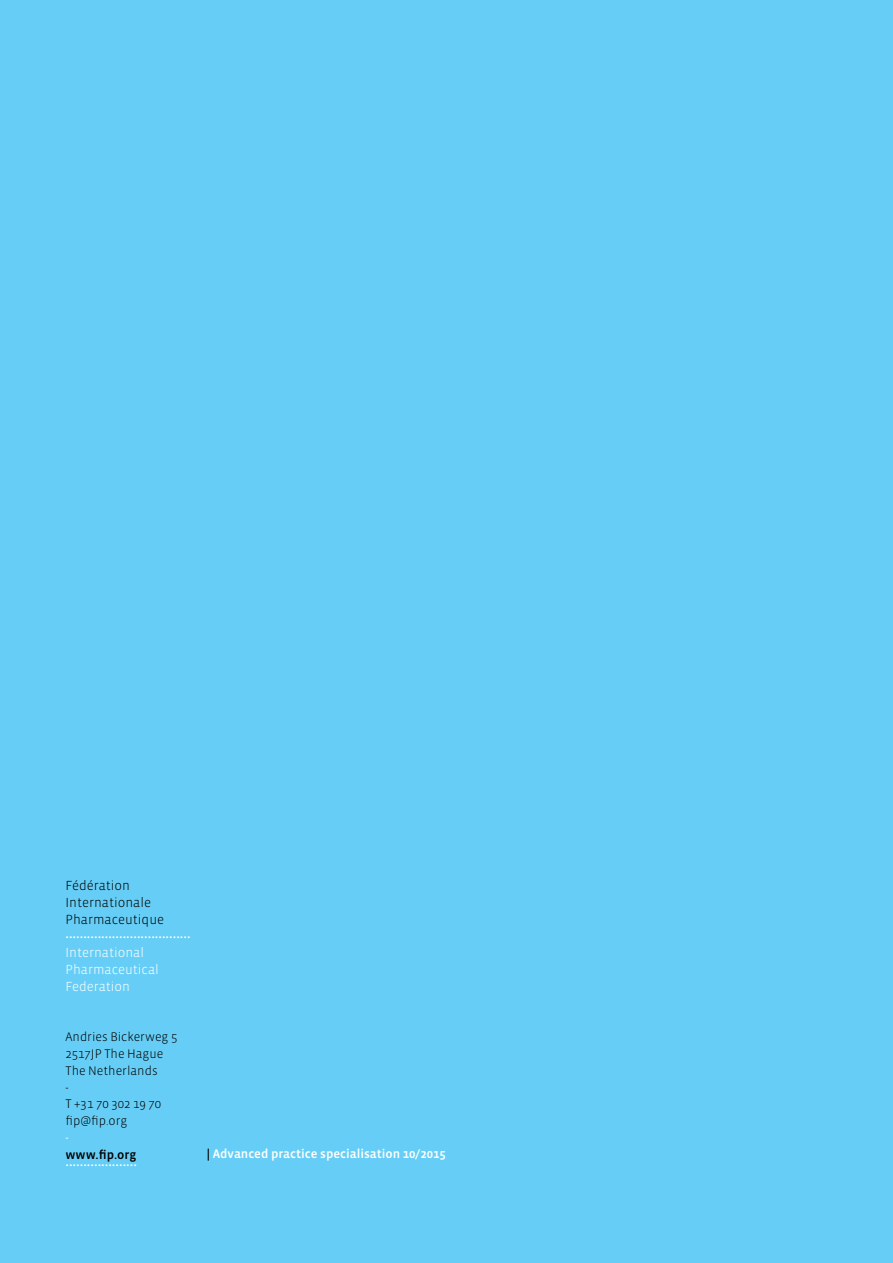
<style>
.page{position:relative;width:893px;height:1263px;background:#66cef6}
.page>*{position:absolute;margin:0;border:0;box-sizing:border-box;transform-origin:0 0}
.t1{font:500 14.25px "Vista Sans OT";color:#fff}
.t2{font:300 13.5px/16.8px "Vista Sans OT";color:#000}
.t3{font:300 13.5px/16.8px "Vista Sans OT";color:#fff}
.t4{font:300 12.75px/16.8px "Vista Sans OT";color:#000}
.t5{font:500 12.75px "Vista Sans OT";color:#fff}
.t6{font:500 12.75px "Vista Sans OT";color:#000}
.t7{font:12.75px "Vista Sans OT";color:#fff}
.s1{color:#000}
</style>
<div class="page">
<p class="t2" style="left:65px;top:877px;width:100px">Fédération<br>Internationale<br>Pharmaceutique</p>
<p class="t3" style="left:65px;top:944px;width:95px">International<br>Pharmaceutical<br>Federation</p>
<p class="t1" style="left:65px;top:926px;width:127px">...................................</p>
<p class="t4" style="left:65px;top:1029px;width:114px">Andries Bickerweg 5<br>2517JP The Hague<br>The Netherlands<br>-<br>T +31 70 302 19 70 fip@fip.org</p>
<p class="t7" style="left:65px;top:1131px;width:5px">-</p>
<p class="t6" style="left:65px;top:1148px;width:72px">www.fip.org</p>
<p class="t5" style="left:207px;top:1147px;width:241px"><span class="s1">|</span> Advanced practice specialisation 10/2015</p>
<p class="t1" style="left:65px;top:1154px;width:73px">....................</p>
</div>
